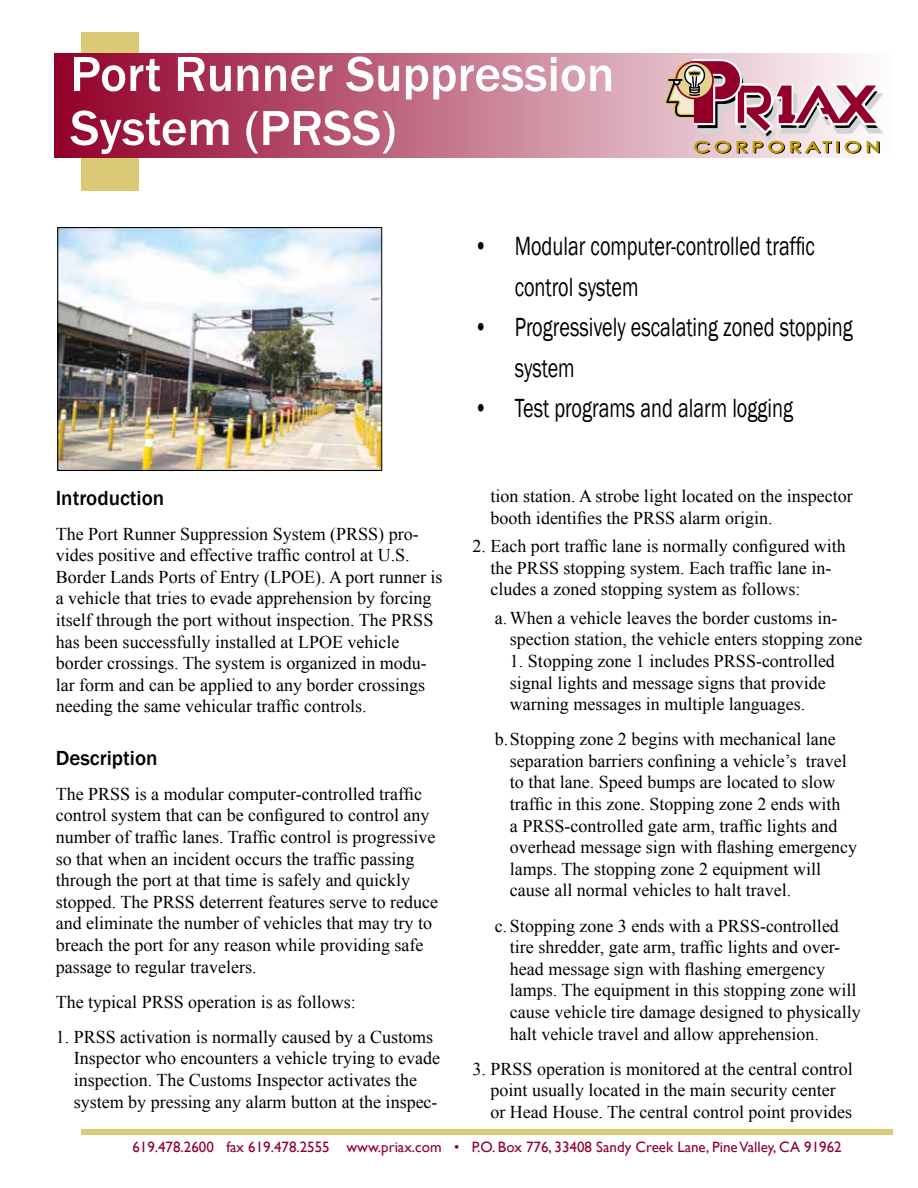
<style>
.page{position:relative;width:918px;height:1188px;background:#fff}
.page>*{position:absolute;margin:0;border:0;box-sizing:border-box;transform-origin:0 0}
.t1{font:500 51px/54px "Franklin Gothic";color:#fff}
.t2{font:27px/40.5px "Franklin Gothic";color:#000;scale:.75 1}
.t3{font:500 21px "Franklin Gothic";color:#000}
.t4{font:18px/21.6px "Times New Roman";color:#000}
.t5{font:15px "Gill Sans";color:#920029}
</style>
<div class="page">
<div style="left:81px;top:32px;width:57px;height:159px;background:#dcc975"></div>
<div style="left:55px;top:53px;width:835px;height:105px;background:linear-gradient(to right,#920029,#fefdfe)"></div>
<svg style="left:665px;top:59px;width:219px;height:95px"></svg>
<div style="left:81px;top:1129px;width:812px;height:5px;background:#dcc975"></div>
<img style="left:59px;top:229px;width:321px;height:240px">
<div style="left:57px;top:227px;width:325px;height:244px;border:1px solid #000"></div>
<h1 class="t1" style="left:70px;top:48px;width:546px">Port Runner Suppression<br>System (PRSS)</h1>
<p class="t3" style="left:56px;top:485px;width:110px">Introduction</p>
<p class="t4" style="left:56px;top:523px;width:388px">The Port Runner Suppression System (PRSS) pro&shy;vides positive and effective traffic control at U.S.<br>Border Lands Ports of Entry (LPOE). A port runner is a vehicle that tries to evade apprehension by forcing itself through the port without inspection. The PRSS has been successfully installed at LPOE vehicle border crossings. The system is organized in modu&shy;lar form and can be applied to any border crossings needing the same vehicular traffic controls.</p>
<p class="t3" style="left:56px;top:745px;width:103px">Description</p>
<p class="t4" style="left:56px;top:783px;width:384px">The PRSS is a modular computer-controlled traffic control system that can be configured to control any number of traffic lanes. Traffic control is progressive so that when an incident occurs the traffic passing through the port at that time is safely and quickly stopped. The PRSS deterrent features serve to reduce and eliminate the number of vehicles that may try to breach the port for any reason while providing safe passage to regular travelers.</p>
<p class="t4" style="left:56px;top:991px;width:302px">The typical PRSS operation is as follows:</p>
<p class="t4" style="left:74px;top:1026px;width:368px;text-indent:-18px">1. PRSS activation is normally caused by a Customs Inspector who encounters a vehicle trying to evade inspection. The Customs Inspector activates the system by pressing any alarm button at the inspec-</p>
<h2 class="t2" style="left:515px;top:227px;width:402px;text-indent:-40px">• Modular computer-controlled traffic control system</h2>
<h2 class="t2" style="left:515px;top:308px;width:452px;text-indent:-40px">• Progressively escalating zoned stopping system</h2>
<h2 class="t2" style="left:474px;top:389px;width:427px">• Test programs and alarm logging</h2>
<p class="t4" style="left:490px;top:485px;width:364px">tion station. A strobe light located on the inspector booth identifies the PRSS alarm origin.</p>
<p class="t4" style="left:490px;top:535px;width:357px;text-indent:-18px">2. Each port traffic lane is normally configured with the PRSS stopping system. Each traffic lane in&shy;cludes a zoned stopping system as follows:</p>
<p class="t4" style="left:510px;top:607px;width:354px;text-indent:-15px">a.When a vehicle leaves the border customs in&shy;spection station, the vehicle enters stopping zone</p>
<p class="t4" style="left:510px;top:650px;width:327px">1. Stopping zone 1 includes PRSS-controlled signal lights and message signs that provide warning messages in multiple languages.</p>
<p class="t4" style="left:510px;top:728px;width:349px;text-indent:-15px">b.Stopping zone 2 begins with mechanical lane separation barriers confining a vehicle’s travel to that lane. Speed bumps are located to slow traffic in this zone. Stopping zone 2 ends with<br>a PRSS-controlled gate arm, traffic lights and overhead message sign with flashing emergency lamps. The stopping zone 2 equipment will cause all normal vehicles to halt travel.</p>
<p class="t4" style="left:510px;top:914px;width:352px;text-indent:-15px">c. Stopping zone 3 ends with a PRSS-controlled tire shredder, gate arm, traffic lights and over&shy;head message sign with flashing emergency lamps. The equipment in this stopping zone will cause vehicle tire damage designed to physically halt vehicle travel and allow apprehension.</p>
<p class="t4" style="left:490px;top:1058px;width:364px;text-indent:-18px">3. PRSS operation is monitored at the central control point usually located in the main security center or Head House. The central control point provides</p>
<p class="t5" style="left:132px;top:1139px;width:711px">619.478.2600 fax 619.478.2555 www.priax.com • P.O. Box 776, 33408 Sandy Creek Lane, Pine Valley, CA 91962</p>
</div>
